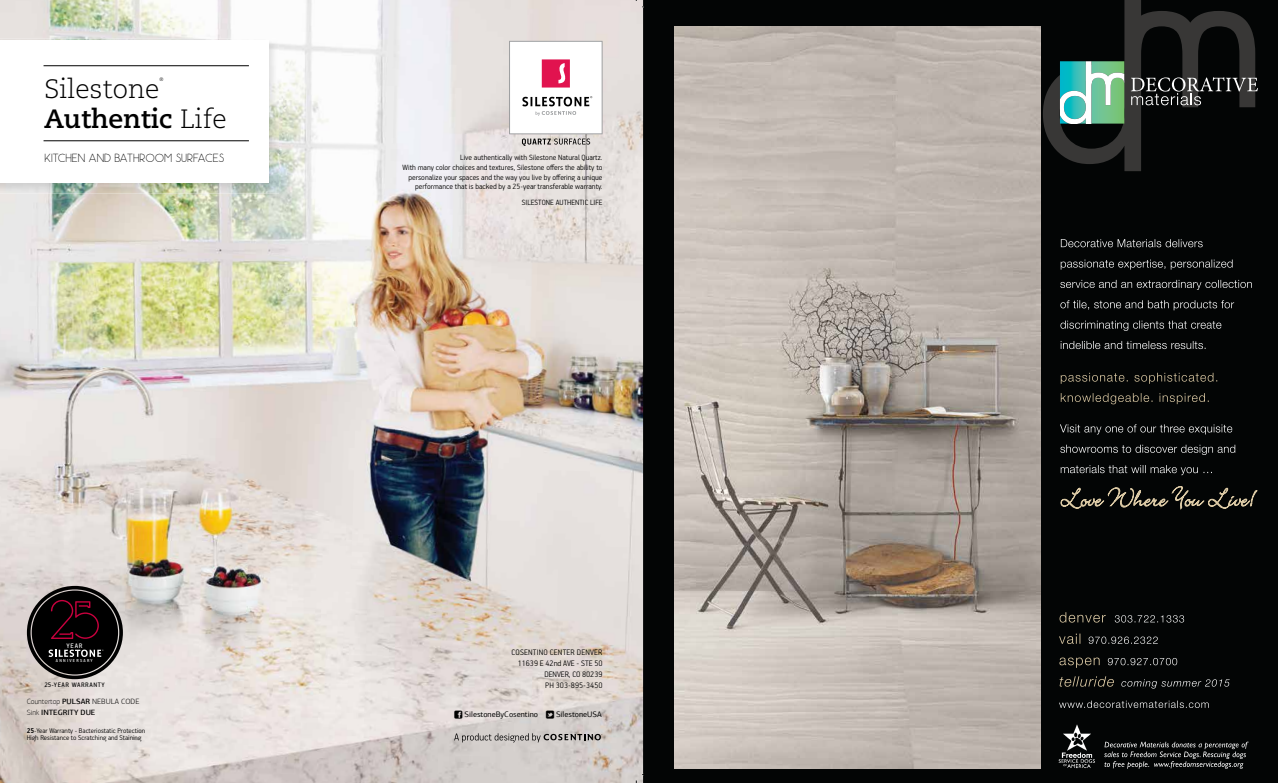
<style>
.page{position:relative;width:1278px;height:783px;background:#fff}
.page>*{position:absolute;margin:0;border:0;box-sizing:border-box;transform-origin:0 0}
.t1{font:700 26.5px "Caecilia LT Std";color:#000}
.t2{font:300 26.5px "Caecilia LT Std";color:#000}
.t3{font:11px "Pistara";letter-spacing:.05em;color:#000}
.t4{font:300 8.9px/10.9px "PF Handbook Pro";letter-spacing:.02em;color:#000;text-align:right}
.t5{font:300 8.5px/9.6px "PF Handbook Pro";color:#000;text-align:right}
.t6{font:8px "PF Agora Sans Pro";color:#000}
.t7{font:300 7.7px/7.3px "PF Handbook Pro";color:#000}
.t8{font:500 7.7px/11px "PF Agora Sans Pro";color:#000}
.t9{font:7.3px "PF Handbook Pro";letter-spacing:.075em;color:#000}
.t10{font:7.3px "PF Handbook Pro";color:#fff}
.t11{font:300 5px "Caecilia LT Std";color:#000}
.t12{font:4.8px "PF Handbook Pro";letter-spacing:.25em;color:#fff}
.s1{font-weight:300}
.s2{font-weight:100}
.s3{font-weight:700}
</style>
<div class="page">
<div style="left:643px;top:0;width:635px;height:783px;background:#030505"></div>
<svg style="left:1043px;top:0;width:215px;height:171px"></svg>
<svg style="left:1059px;top:701px;width:150px;height:7px"></svg>
<svg style="left:1121px;top:679px;width:109px;height:10px"></svg>
<svg style="left:1060px;top:676px;width:54px;height:11px"></svg>
<svg style="left:1108px;top:658px;width:69px;height:7px"></svg>
<svg style="left:1059px;top:658px;width:41px;height:10px"></svg>
<svg style="left:1089px;top:637px;width:69px;height:7px"></svg>
<svg style="left:1059px;top:634px;width:21px;height:10px"></svg>
<svg style="left:1115px;top:615px;width:69px;height:8px"></svg>
<svg style="left:1060px;top:612px;width:46px;height:11px"></svg>
<svg style="left:1104px;top:742px;width:145px;height:27px"></svg>
<img style="left:1058px;top:724px;width:37px;height:45px">
<img style="left:674px;top:27px;width:367px;height:741px">
<svg style="left:1061px;top:486px;width:196px;height:23px"></svg>
<svg style="left:1061px;top:465px;width:151px;height:10px"></svg>
<svg style="left:1060px;top:445px;width:175px;height:10px"></svg>
<svg style="left:1060px;top:424px;width:172px;height:10px"></svg>
<svg style="left:1061px;top:393px;width:148px;height:11px"></svg>
<svg style="left:1061px;top:373px;width:156px;height:11px"></svg>
<svg style="left:1061px;top:341px;width:145px;height:8px"></svg>
<svg style="left:1060px;top:321px;width:161px;height:10px"></svg>
<svg style="left:1060px;top:300px;width:174px;height:10px"></svg>
<svg style="left:1060px;top:280px;width:192px;height:10px"></svg>
<svg style="left:1061px;top:260px;width:172px;height:10px"></svg>
<svg style="left:1061px;top:239px;width:142px;height:8px"></svg>
<img style="left:0;top:0;width:643px;height:783px">
<svg style="left:509px;top:41px;width:94px;height:105px"></svg>
<img style="left:0;top:39px;width:211px;height:154px">
<img style="left:211px;top:39px;width:68px;height:154px">
<div style="left:0;top:41px;width:269px;height:142px;background:#fff"></div>
<hr style="left:44px;top:141px;width:205px;height:1px;background:#000">
<hr style="left:44px;top:66px;width:205px;height:1px;background:#000">
<svg style="left:454px;top:733px;width:148px;height:10px"></svg>
<svg style="left:27px;top:586px;width:96px;height:93px;background:#42393a"></svg>
<svg style="left:636px;top:0;width:8px;height:8px"></svg>
<svg style="left:636px;top:774px;width:8px;height:9px"></svg>
<svg style="left:455px;top:711px;width:8px;height:8px"></svg>
<svg style="left:546px;top:711px;width:8px;height:8px"></svg>
<h1 class="t2" style="left:44px;top:74px;width:117px">Silestone</h1>
<p class="t11" style="left:159px;top:77px;width:6px">®</p>
<h1 class="t1" style="left:44px;top:103px;width:184px">Authentic <span class="s1">Life</span></h1>
<p class="t3" style="left:45px;top:151px;width:181px">KITCHEN AND BATHROOM SURFACES</p>
<p class="t5" style="left:403px;top:153px;width:201px">Live authentically with Silestone Natural Quartz.<br>With many color choices and textures, Silestone offers the ability to personalize your spaces and the way you live by offering a unique performance that is backed by a 25-year transferable warranty.</p>
<p class="t5" style="left:522px;top:197px;width:82px">SILESTONE AUTHENTIC LIFE</p>
<p class="t10" style="left:67px;top:641px;width:17px">YEAR</p>
<p class="t9" style="left:44px;top:681px;width:62px">25-YEAR WARRANTY</p>
<p class="t12" style="left:56px;top:658px;width:38px">ANNIVERSARY</p>
<p class="t8" style="left:27px;top:696px;width:114px"><span class="s2">Countertop</span> PULSAR <span class="s1">NEBULA CODE<br></span><span class="s2">Sink</span> INTEGRITY DUE</p>
<p class="t7" style="left:27px;top:726px;width:120px"><span class="s3">25</span>-Year Warranty - Bacteriostatic Protection<br>High Resistance to Scratching and Staining</p>
<p class="t4" style="left:512px;top:647px;width:92px">COSENTINO CENTER DENVER<br>11639 E 42nd AVE - STE 50<br>DENVER, CO 80239<br>PH 303-895-3450</p>
<p class="t6" style="left:465px;top:710px;width:75px">SilestoneByCosentino</p>
<p class="t6" style="left:556px;top:710px;width:47px">SilestoneUSA</p>
</div>
